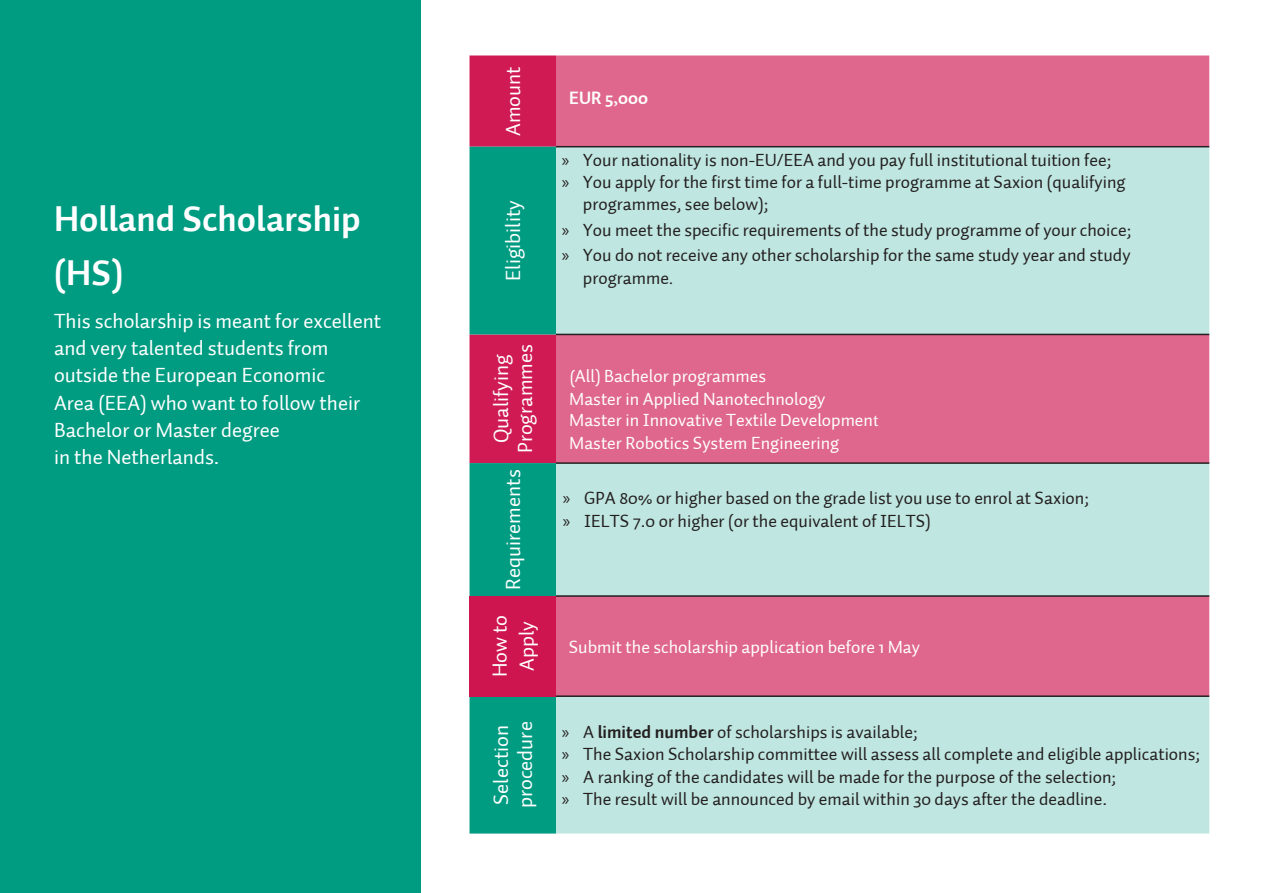
<style>
.page{position:relative;width:1263px;height:893px;background:#fff}
.page>*{position:absolute;margin:0;border:0;box-sizing:border-box;transform-origin:0 0}
.t1{font:700 36px/54px "Auto 1";color:#fff}
.Paragraph_Style_1{font:21px/27px "Auto 1";color:#fff}
.WhiteText{font:21px/27px "Auto 1";color:#fff;text-align:center}
.t2{font:18px/22.5px "Auto 1";color:#231f20}
.Paragraph_Table{font:18px/22.2px "Auto 1";color:#fff}
.Saxion_Basic_Table{font:700 18px "Auto 1";color:#fff}
.s1{font-family:"Minion Pro"}
.s2{font-family:"Myriad Pro"}
.s3{font-family:"Adobe Devanagari"}
.s4{font-weight:700}
</style>
<div class="page">
<div style="left:0;top:0;width:421px;height:893px;background:#009c82"></div>
<div style="left:469px;top:56px;width:87px;height:91px;background:#cf1a53"></div>
<div style="left:556px;top:56px;width:653px;height:90px;background:#df678d"></div>
<svg style="left:469px;top:147px;width:87px;height:687px;background:#31817a"></svg>
<svg style="left:556px;top:147px;width:653px;height:687px;background:#c9bbc4"></svg>
<div style="left:469px;top:596px;width:87px;height:100px;background:#ce154f"></div>
<hr style="left:556px;top:334px;width:653px;height:1px;background:#231f20">
<hr style="left:556px;top:462px;width:653px;height:2px;background:#231f20">
<hr style="left:556px;top:595px;width:653px;height:2px;background:#231f20">
<hr style="left:556px;top:695px;width:653px;height:2px;background:#231f20">
<hr style="left:556px;top:146px;width:653px;height:1px;background:#231f20">
<p class="t1" style="left:54px;top:191px;width:308px">Holland Scholarship (HS)</p>
<p class="Paragraph_Style_1" style="left:54px;top:307px;width:329px">This scholarship is meant for excellent and very talented students from outside the European Economic<br>Area (EEA) who want to follow their<br>Bachelor or Master degree<br>in the Netherlands.</p>
<p class="WhiteText" style="left:499px;top:136px;width:71px;rotate:-90deg">Amount</p>
<p class="Paragraph_Style_1" style="left:499px;top:281px;width:82px;rotate:-90deg">Eligibility</p>
<p class="Paragraph_Style_1" style="left:489px;top:453px;width:111px;line-height:24px;text-align:center;rotate:-90deg">Qualifying<br>Programmes</p>
<p class="Paragraph_Style_1" style="left:499px;top:590px;width:122px;rotate:-90deg">Requirements</p>
<p class="WhiteText" style="left:486px;top:677px;width:64px;rotate:-90deg">How to<br>Apply</p>
<p class="Saxion_Basic_Table" style="left:569px;top:87px;width:80px">EUR 5<span class="s1">,</span>000</p>
<p class="t2" style="left:562px;top:148px;width:551px"><span class="s2">»</span> Your nationality is non-EU/EEA and you pay full institutional tuition fee;</p>
<p class="t2" style="left:562px;top:170px;width:565px"><span class="s2">»</span> You apply for the first time for a full-time programme at Saxion (qualifying</p>
<p class="t2" style="left:583px;top:193px;width:187px">programmes, see below);</p>
<p class="t2" style="left:562px;top:217px;width:571px;line-height:24.8px"><span class="s2">»</span> You meet the specific requirements of the study programme of your choice; <span class="s2">»</span> You do not receive any other scholarship for the same study year and study</p>
<p class="t2" style="left:583px;top:266px;width:91px">programme<span class="s3">.</span></p>
<p class="Paragraph_Table" style="left:570px;top:365px;width:198px">(All) Bachelor programmes</p>
<p class="Paragraph_Table" style="left:569px;top:387px;width:311px">Master in Applied Nanotechnology<br>Master in Innovative Textile Developmen<span class="s1">t<br></span>Master Robotics System Engineering</p>
<p class="t2" style="left:563px;top:487px;width:528px"><span class="s2">»</span> GPA 80% or higher based on the grade list you use to enrol at Saxion; <span class="s2">»</span> IELTS 7.0 or higher (or the equivalent of IELTS)</p>
<p class="Paragraph_Table" style="left:569px;top:635px;width:353px">Submit the scholarship application before 1 May</p>
<p class="Paragraph_Style_1" style="left:489px;top:808px;width:88px;line-height:24px;rotate:-90deg">Selection procedure</p>
<p class="t2" style="left:562px;top:720px;width:640px"><span class="s2">»</span> A <span class="s4">limited number</span> of scholarships is available;<br><span class="s2">»</span> The Saxion Scholarship committee will assess all complete and eligible applications; <span class="s2">»</span> A ranking of the candidates will be made for the purpose of the selection;<br><span class="s2">»</span> The result will be announced by email within 30 days after the deadline.</p>
</div>
